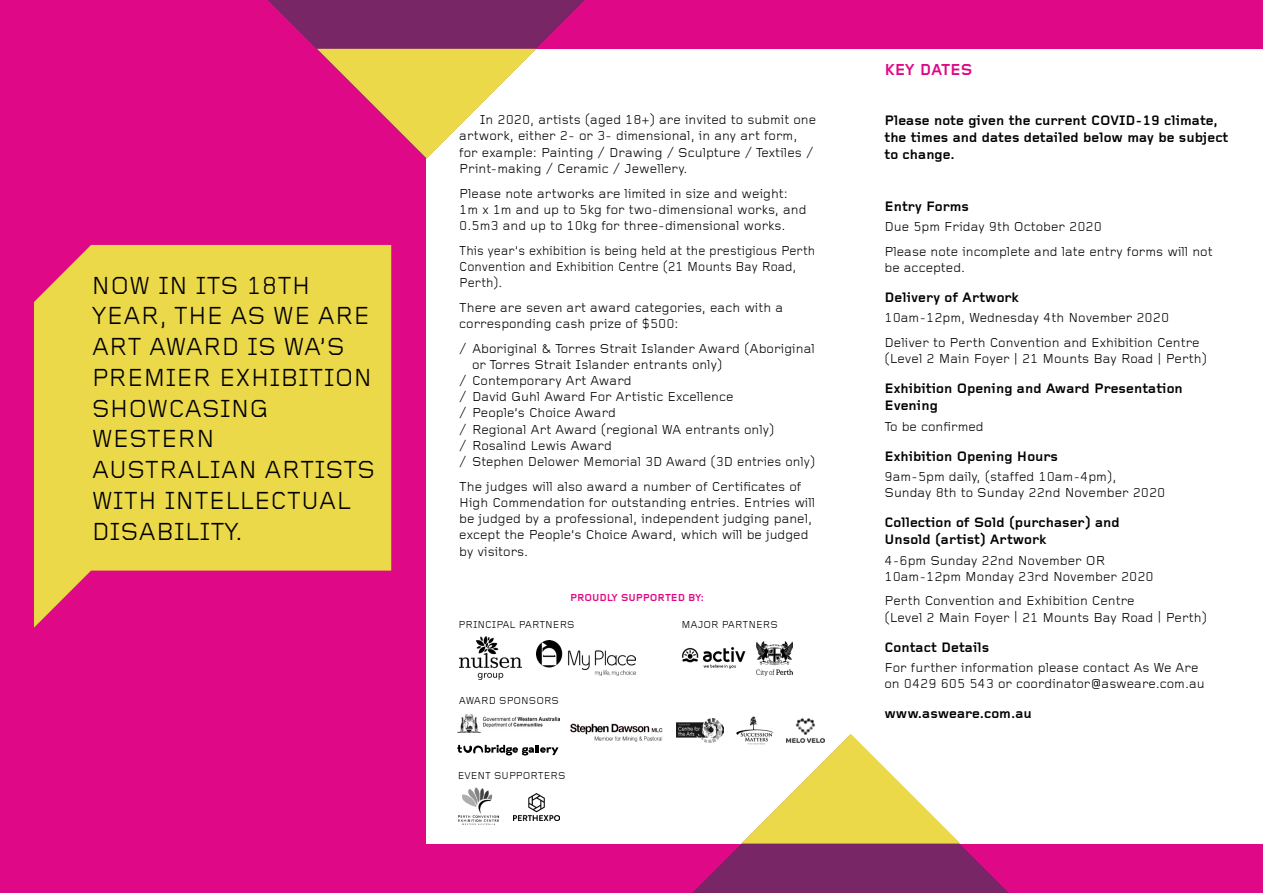
<style>
.page{position:relative;width:1263px;height:893px;background:#fff}
.page>*{position:absolute;margin:0;border:0;box-sizing:border-box;transform-origin:0 0}
.t1{font:25.65px/30.8px "Foundry Gridnik";color:#000}
.t2{font:700 16.5px "Foundry Gridnik";letter-spacing:-.005em;color:#df0886}
.t3{font:700 14.25px/17.1px "Foundry Gridnik";color:#000}
.t4{font:13.5px/16.2px "Foundry Gridnik";color:#000}
.t5{font:13.5px/16.2px "Foundry Gridnik";color:#000;scale:.95 1}
.t6{font:10.5px "Foundry Gridnik";color:#000}
.t7{font:700 10.5px "Foundry Gridnik";color:#df0886}
</style>
<div class="page">
<div style="left:408px;top:844px;width:855px;height:49px;background:#df0886"></div>
<div style="left:418px;top:0;width:845px;height:49px;background:#df0886"></div>
<div style="left:0;top:0;width:425px;height:893px;background:#df0886"></div>
<svg style="left:457px;top:745px;width:101px;height:10px"></svg>
<svg style="left:34px;top:245px;width:357px;height:383px;background:#e9b952"></svg>
<svg style="left:268px;top:0;width:317px;height:49px;background:#882169"></svg>
<svg style="left:692px;top:844px;width:317px;height:49px;fill:#782665"></svg>
<svg style="left:741px;top:734px;width:220px;height:110px"></svg>
<svg style="left:317px;top:49px;width:219px;height:110px"></svg>
<img style="left:459px;top:637px;width:63px;height:42px">
<img style="left:536px;top:641px;width:100px;height:34px">
<img style="left:682px;top:647px;width:64px;height:22px">
<img style="left:677px;top:718px;width:46px;height:25px">
<img style="left:736px;top:716px;width:43px;height:34px">
<img style="left:786px;top:718px;width:38px;height:25px">
<img style="left:459px;top:788px;width:40px;height:37px">
<img style="left:513px;top:793px;width:47px;height:28px">
<img style="left:570px;top:723px;width:93px;height:19px">
<img style="left:757px;top:641px;width:35px;height:34px">
<img style="left:457px;top:714px;width:103px;height:18px">
<h1 class="t1" style="left:92px;top:271px;width:285px">NOW IN ITS 18TH<br>YEAR, THE AS WE ARE<br>ART AWARD IS WA’S<br>PREMIER EXHIBITION<br>SHOWCASING<br>WESTERN<br>AUSTRALIAN ARTISTS<br>WITH INTELLECTUAL<br>DISABILITY.</h1>
<p class="t4" style="left:459px;top:112px;width:358px;text-indent:20px">In 2020, artists (aged 18+) are invited to submit one artwork, either 2- or 3- dimensional, in any art form, for example: Painting / Drawing / Sculpture / Textiles / Print-making / Ceramic / Jewellery.</p>
<p class="t4" style="left:459px;top:186px;width:349px">Please note artworks are limited in size and weight:<br>1m x 1m and up to 5kg for two-dimensional works, and<br>0.5m3 and up to 10kg for three-dimensional works.</p>
<p class="t5" style="left:459px;top:243px;width:376px">This year’s exhibition is being held at the prestigious Perth<br>Convention and Exhibition Centre (21 Mounts Bay Road,<br>Perth).</p>
<p class="t4" style="left:459px;top:300px;width:325px">There are seven art award categories, each with a corresponding cash prize of $500:</p>
<p class="t4" style="left:459px;top:341px;width:357px">/ Aboriginal &amp; Torres Strait Islander Award (Aboriginal</p>
<p class="t4" style="left:472px;top:357px;width:252px">or Torres Strait Islander entrants only)</p>
<p class="t4" style="left:459px;top:373px;width:174px">/ Contemporary Art Award</p>
<p class="t4" style="left:459px;top:389px;width:276px">/ David Guhl Award For Artistic Excellence</p>
<p class="t4" style="left:459px;top:405px;width:158px">/ People’s Choice Award</p>
<p class="t4" style="left:459px;top:422px;width:317px">/ Regional Art Award (regional WA entrants only)</p>
<p class="t4" style="left:459px;top:438px;width:154px">/ Rosalind Lewis Award</p>
<p class="t4" style="left:459px;top:454px;width:357px">/ Stephen Delower Memorial 3D Award (3D entries only)</p>
<p class="t4" style="left:459px;top:479px;width:357px">The judges will also award a number of Certificates of High Commendation for outstanding entries. Entries will be judged by a professional, independent judging panel, except the People’s Choice Award, which will be judged by visitors.</p>
<p class="t7" style="left:570px;top:592px;width:135px">PROUDLY SUPPORTED BY:</p>
<p class="t6" style="left:459px;top:619px;width:118px">PRINCIPAL PARTNERS</p>
<p class="t6" style="left:681px;top:619px;width:98px">MAJOR PARTNERS</p>
<p class="t6" style="left:459px;top:695px;width:102px">AWARD SPONSORS</p>
<p class="t6" style="left:458px;top:770px;width:109px">EVENT SUPPORTERS</p>
<p class="t2" style="left:884px;top:60px;width:90px">KEY DATES</p>
<p class="t3" style="left:884px;top:113px;width:345px">Please note given the current COVID-19 climate, the times and dates detailed below may be subject to change.</p>
<p class="t3" style="left:884px;top:198px;width:86px">Entry Forms</p>
<p class="t4" style="left:884px;top:215px;width:330px;line-height:24.8px">Due 5pm Friday 9th October 2020<br>Please note incomplete and late entry forms will not</p>
<p class="t4" style="left:884px;top:260px;width:82px">be accepted.</p>
<p class="t3" style="left:884px;top:289px;width:136px">Delivery of Artwork</p>
<p class="t4" style="left:884px;top:306px;width:317px;line-height:24.8px">10am-12pm, Wednesday 4th November 2020<br>Deliver to Perth Convention and Exhibition Centre</p>
<p class="t4" style="left:884px;top:351px;width:324px">(Level 2 Main Foyer | 21 Mounts Bay Road | Perth)</p>
<p class="t3" style="left:884px;top:381px;width:300px">Exhibition Opening and Award Presentation<br>Evening</p>
<p class="t4" style="left:884px;top:419px;width:101px">To be confirmed</p>
<p class="t3" style="left:884px;top:448px;width:175px">Exhibition Opening Hours</p>
<p class="t4" style="left:884px;top:469px;width:282px">9am-5pm daily, (staffed 10am-4pm),<br>Sunday 8th to Sunday 22nd November 2020</p>
<p class="t3" style="left:884px;top:514px;width:237px">Collection of Sold (purchaser) and<br>Unsold (artist) Artwork</p>
<p class="t4" style="left:884px;top:553px;width:271px">4-6pm Sunday 22nd November OR<br>10am-12pm Monday 23rd November 2020</p>
<p class="t4" style="left:884px;top:593px;width:324px">Perth Convention and Exhibition Centre<br>(Level 2 Main Foyer | 21 Mounts Bay Road | Perth)</p>
<p class="t3" style="left:884px;top:639px;width:106px">Contact Details</p>
<p class="t4" style="left:884px;top:660px;width:322px">For further information please contact As We Are on 0429 605 543 or coordinator@asweare.com.au</p>
<p class="t3" style="left:884px;top:705px;width:149px">www.asweare.com.au</p>
</div>
